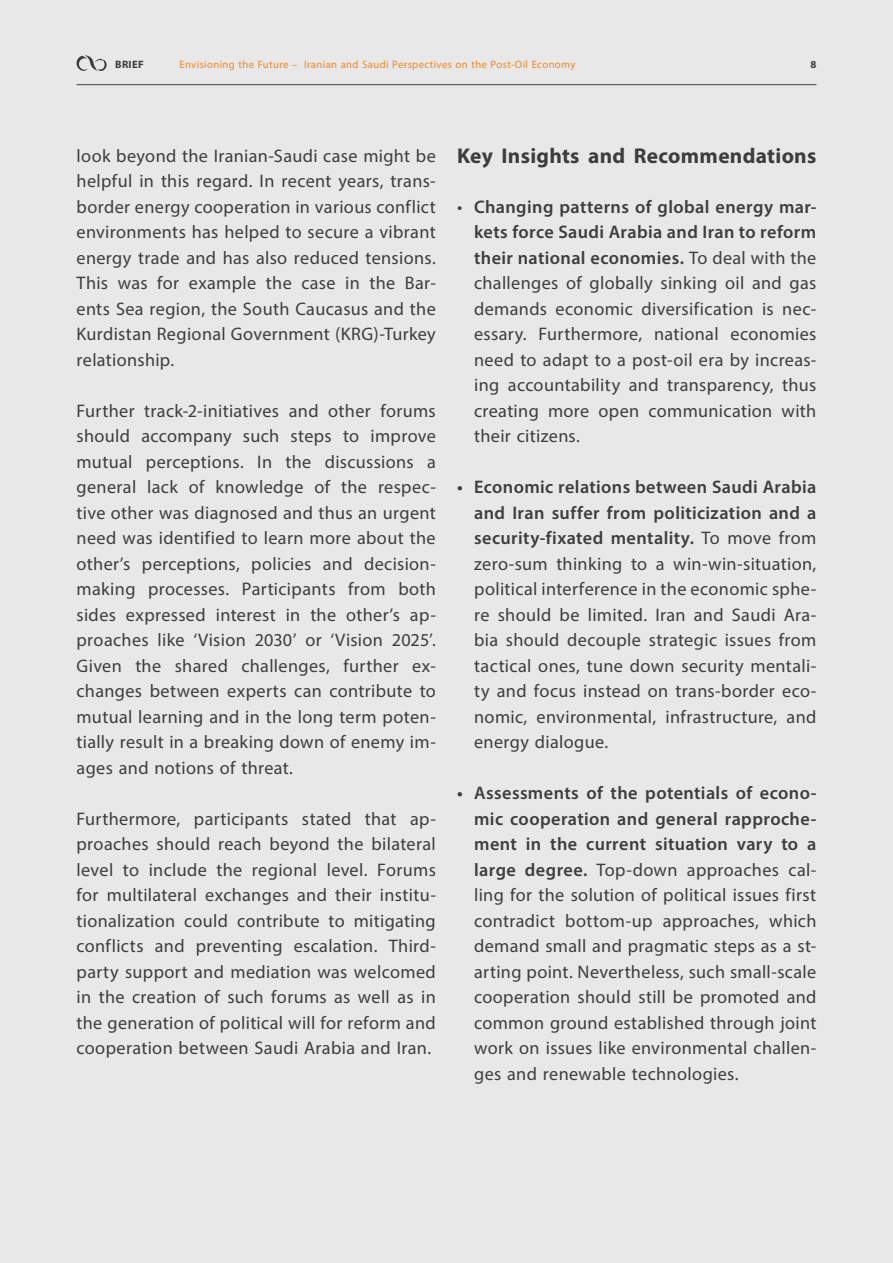
<style>
.page{position:relative;width:893px;height:1263px;background:#e8e8e8}
.page>*{position:absolute;margin:0;border:0;box-sizing:border-box;transform-origin:0 0}
.t1{font:700 30px "Myriad Arabic";letter-spacing:.01em;color:#3d3d3c}
.t2{font:25.5px/25.5px "Myriad Arabic";letter-spacing:.015em;color:#3d3d3c;text-align:justify}
.t3{font:15px "Myriad Arabic";letter-spacing:.025em;color:#f18625}
.t4{font:700 15px "Myriad Arabic";letter-spacing:.02em;color:#3d3d3c}
.s1{font-style:italic}
.s2{font-weight:600}
</style>
<div class="page">
<hr style="left:77px;top:84px;width:739px;height:1px;background:#3d3d3c">
<svg style="left:77px;top:55px;width:30px;height:16px"></svg>
<p class="t4" style="left:115px;top:54px;width:30px">BRIEF</p>
<p class="t3" style="left:179px;top:54px;width:397px">Envisioning the Future – Iranian and Saudi Perspectives on the Post-Oil Economy</p>
<p class="t4" style="left:810px;top:54px;width:7px">8</p>
<p class="t2" style="left:77px;top:143px;width:361px">look beyond the Iranian-Saudi case might be helpful in this regard. In recent years, trans&shy;border energy cooperation in various conflict environments has helped to secure a vibrant energy trade and has also reduced tensions.<br>This was for example the case in the Bar&shy;ents Sea region, the South Caucasus and the Kurdistan Regional Government (KRG)-Turkey relationship.</p>
<p class="t2" style="left:77px;top:398px;width:361px">Further track-2-initiatives and other forums should accompany such steps to improve mutual perceptions. In the discussions a general lack of knowledge of the respec&shy;tive other was diagnosed and thus an urgent need was identified to learn more about the other’s perceptions, policies and decision&shy;making processes. Participants from both sides expressed interest in the other’s ap&shy;proaches like ‘Vision 2030’ or ‘Vision 2025’.<br>Given the shared challenges, further ex&shy;changes between experts can contribute to mutual learning and in the long term poten&shy;tially result in a breaking down of enemy im&shy;ages and notions of threat.</p>
<p class="t2" style="left:77px;top:806px;width:361px">Furthermore, participants stated that ap&shy;proaches should reach beyond the bilateral level to include the regional level. Forums for multilateral exchanges and their institu&shy;tionalization could contribute to mitigating conflicts and preventing escalation. Third&shy;party support and mediation was welcomed in the creation of such forums as well as in the generation of political will for reform and cooperation between Saudi Arabia and Iran.</p>
<p class="t1" style="left:457px;top:135px;width:361px">Key Insights and Recommendations</p>
<p class="t2" style="left:474px;top:194px;width:344px;text-indent:-17px"><span class="s1">•</span> <span class="s2">Changing patterns of global energy mar&shy;kets force Saudi Arabia and Iran to reform their national economies.</span> To deal with the challenges of globally sinking oil and gas demands economic diversification is nec&shy;essary. Furthermore, national economies need to adapt to a post-oil era by increas&shy;ing accountability and transparency, thus creating more open communication with their citizens.</p>
<p class="t2" style="left:474px;top:474px;width:344px;text-indent:-17px"><span class="s2">• Economic relations between Saudi Arabia and Iran suffer from politicization and a security-fixated mentality.</span> To move from zero-sum thinking to a win-win-situation, political interference in the economic sphe&shy;re should be limited. Iran and Saudi Ara&shy;bia should decouple strategic issues from tactical ones, tune down security mentali&shy;ty and focus instead on trans-border eco&shy;nomic, environmental, infrastructure, and energy dialogue.</p>
<p class="t2" style="left:474px;top:780px;width:344px;text-indent:-17px"><span class="s2">• Assessments of the potentials of econo&shy;mic cooperation and general rapproche&shy;ment in the current situation vary to a large degree.</span> Top-down approaches cal&shy;ling for the solution of political issues first contradict bottom-up approaches, which demand small and pragmatic steps as a st&shy;arting point. Nevertheless, such small-scale cooperation should still be promoted and common ground established through joint work on issues like environmental challen&shy;ges and renewable technologies.</p>
</div>
